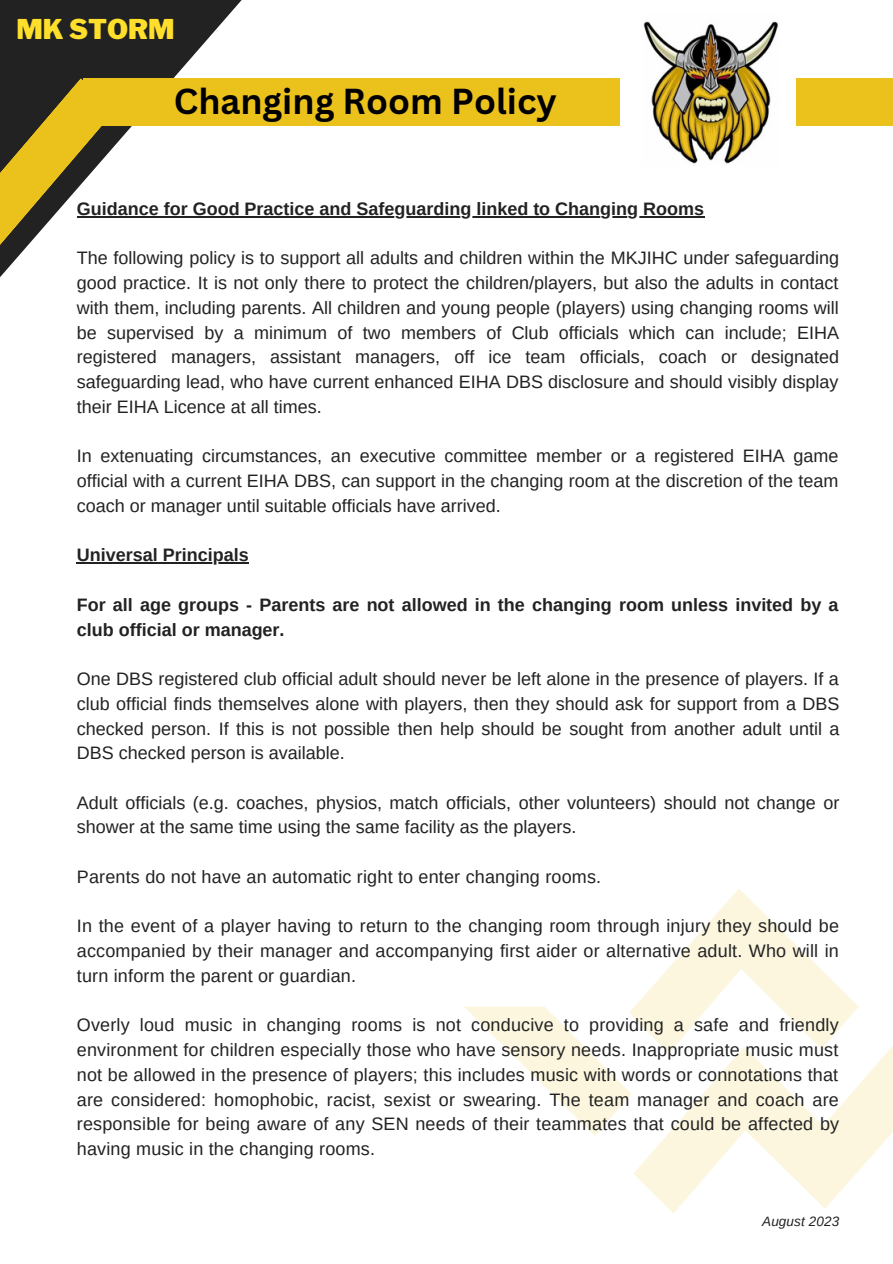
<style>
.page{position:relative;width:893px;height:1264px;background:#fff}
.page>*{position:absolute;margin:0;border:0;box-sizing:border-box;transform-origin:0 0}
.t1{font:700 35.1px "Canva Sans";color:#000}
.t2{font:900 27px "Libre Franklin";color:#ffdf2b}
.t3{font:18px/24.8px "Arimo";color:#222;text-align:justify}
.t4{font:700 18px/24.8px "Arimo";color:#222}
.t5{font:italic 13.5px "Arimo";letter-spacing:.01em;color:#222}
</style>
<div class="page">
<svg style="left:464px;top:889px;width:428px;height:324px"></svg>
<hr style="left:77px;top:216px;width:627px;height:1px;background:#222">
<hr style="left:77px;top:562px;width:172px;height:1px;background:#222">
<svg style="left:0;top:0;width:300px;height:218px"></svg>
<svg style="left:0;top:78px;width:117px;height:199px"></svg>
<div style="left:83px;top:78px;width:536px;height:47px;background:#ebc11c"></div>
<div style="left:796px;top:78px;width:96px;height:47px;background:#ebc11c"></div>
<img style="left:643px;top:21px;width:136px;height:143px">
<p class="t2" style="left:16px;top:13px;width:160px">MK STORM</p>
<p class="t1" style="left:174px;top:77px;width:384px">Changing Room Policy</p>
<p class="t4" style="left:77px;top:196px;width:628px">Guidance for Good Practice and Safeguarding linked to Changing Rooms</p>
<p class="t3" style="left:77px;top:246px;width:763px">The following policy is to support all adults and children within the MKJIHC under safeguarding good practice. It is not only there to protect the children/players, but also the adults in contact with them, including parents. All children and young people (players) using changing rooms will be supervised by a minimum of two members of Club officials which can include; EIHA registered managers, assistant managers, off ice team officials, coach or designated safeguarding lead, who have current enhanced EIHA DBS disclosure and should visibly display their EIHA Licence at all times.</p>
<p class="t3" style="left:77px;top:444px;width:763px">In extenuating circumstances, an executive committee member or a registered EIHA game official with a current EIHA DBS, can support in the changing room at the discretion of the team coach or manager until suitable officials have arrived.</p>
<p class="t4" style="left:77px;top:542px;width:173px">Universal Principals</p>
<p class="t4" style="left:77px;top:592px;width:763px">For all age groups - Parents are not allowed in the changing room unless invited by a club official or manager.</p>
<p class="t3" style="left:77px;top:666px;width:764px">One DBS registered club official adult should never be left alone in the presence of players. If a club official finds themselves alone with players, then they should ask for support from a DBS checked person. If this is not possible then help should be sought from another adult until a DBS checked person is available.</p>
<p class="t3" style="left:77px;top:790px;width:764px">Adult officials (e.g. coaches, physios, match officials, other volunteers) should not change or shower at the same time using the same facility as the players.</p>
<p class="t3" style="left:77px;top:864px;width:526px">Parents do not have an automatic right to enter changing rooms.</p>
<p class="t3" style="left:77px;top:913px;width:763px">In the event of a player having to return to the changing room through injury they should be accompanied by their manager and accompanying first aider or alternative adult. Who will in turn inform the parent or guardian.</p>
<p class="t3" style="left:77px;top:1012px;width:763px">Overly loud music in changing rooms is not conducive to providing a safe and friendly environment for children especially those who have sensory needs. Inappropriate music must not be allowed in the presence of players; this includes music with words or connotations that are considered: homophobic, racist, sexist or swearing. The team manager and coach are responsible for being aware of any SEN needs of their teammates that could be affected by having music in the changing rooms.</p>
<p class="t5" style="left:762px;top:1213px;width:79px">August 2023</p>
</div>
